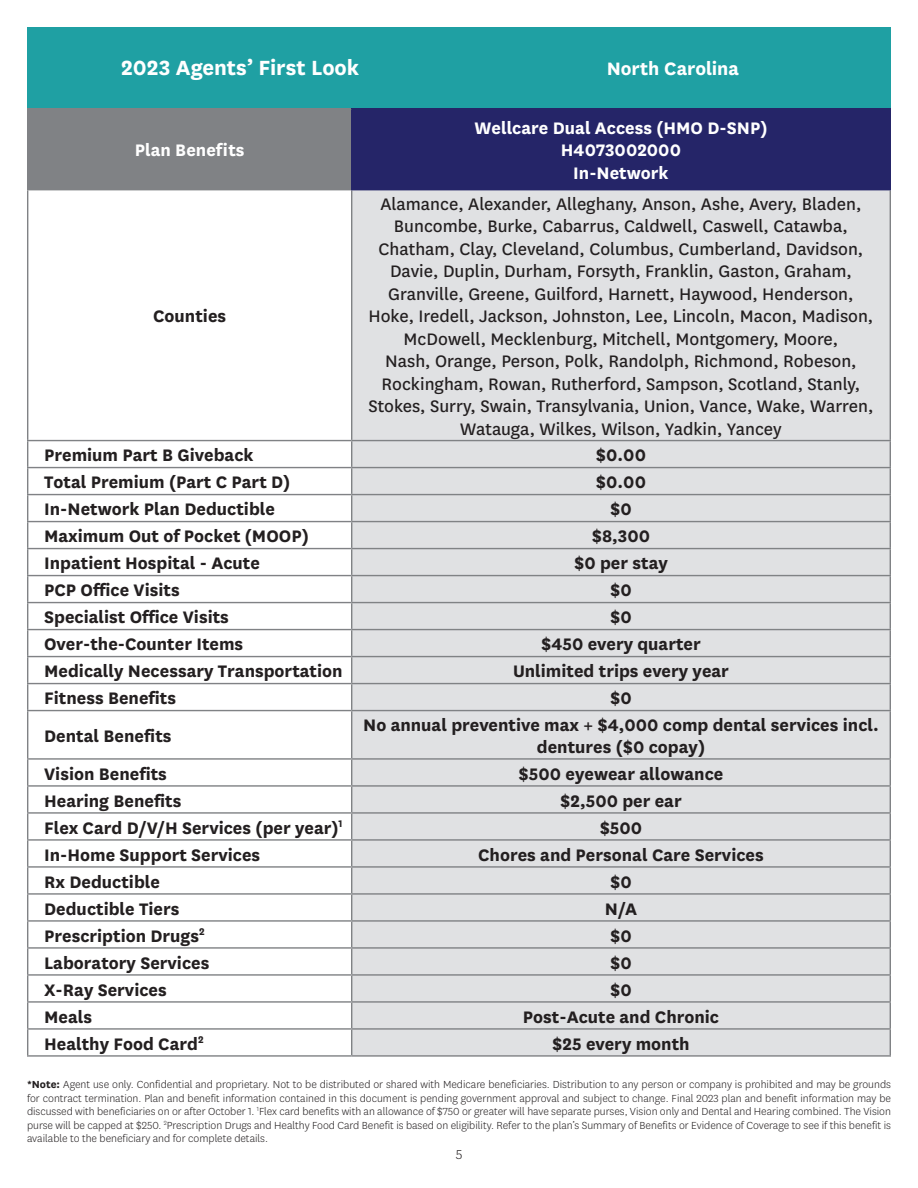
<style>
.page{position:relative;width:918px;height:1188px;background:#fff}
.page>*{position:absolute;margin:0;border:0;box-sizing:border-box;transform-origin:0 0}
.t1{font:700 24px "Centene Sans";letter-spacing:-.005em;color:#fff}
.letter_body{font:700 21px "Centene Sans";color:#fff}
.t2{font:700 19.5px/22.5px "Centene Sans";color:#231f20;text-align:center}
.t3{font:19.5px/22.5px "Centene Sans";color:#231f20;text-align:center}
.t4{font:700 19.5px "Centene Sans";color:#fff}
.footnotes_and_discla{font:300 15px "Centene Sans";color:#231f20}
.t5{font:300 12px/13.5px "Centene Sans";color:#231f20;text-align:justify}
.s1{font-weight:700}
</style>
<div class="page">
<div style="left:28px;top:109px;width:324px;height:81px;background:#808285"></div>
<div style="left:352px;top:109px;width:538px;height:81px;background:#252568"></div>
<svg style="left:28px;top:190px;width:323px;height:865px"></svg>
<div style="left:352px;top:190px;width:538px;height:865px;background:#e0e1e3"></div>
<hr style="left:27px;top:108px;width:324px;height:1px;background:#808285">
<hr style="left:27px;top:109px;width:1px;height:80px;background:#808285">
<hr style="left:27px;top:189px;width:324px;height:1px;background:#808285">
<hr style="left:27px;top:190px;width:1px;height:250px;background:#808285">
<hr style="left:351px;top:190px;width:1px;height:250px;background:#808285">
<hr style="left:890px;top:190px;width:1px;height:250px;background:#808285">
<hr style="left:27px;top:440px;width:325px;height:1px;background:#808285">
<hr style="left:352px;top:440px;width:539px;height:1px;background:#808285">
<hr style="left:27px;top:467px;width:325px;height:1px;background:#808285">
<hr style="left:352px;top:467px;width:539px;height:1px;background:#808285">
<hr style="left:27px;top:494px;width:325px;height:1px;background:#808285">
<hr style="left:352px;top:494px;width:539px;height:1px;background:#808285">
<hr style="left:27px;top:521px;width:325px;height:1px;background:#808285">
<hr style="left:352px;top:521px;width:539px;height:1px;background:#808285">
<hr style="left:27px;top:548px;width:325px;height:1px;background:#808285">
<hr style="left:352px;top:548px;width:539px;height:1px;background:#808285">
<hr style="left:27px;top:575px;width:325px;height:1px;background:#808285">
<hr style="left:352px;top:575px;width:539px;height:1px;background:#808285">
<hr style="left:27px;top:602px;width:325px;height:1px;background:#808285">
<hr style="left:352px;top:602px;width:539px;height:1px;background:#808285">
<hr style="left:27px;top:629px;width:325px;height:1px;background:#808285">
<hr style="left:352px;top:629px;width:539px;height:1px;background:#808285">
<hr style="left:27px;top:656px;width:325px;height:1px;background:#808285">
<hr style="left:352px;top:656px;width:539px;height:1px;background:#808285">
<hr style="left:27px;top:683px;width:325px;height:1px;background:#808285">
<svg style="left:27px;top:441px;width:1px;height:269px"></svg>
<hr style="left:352px;top:683px;width:539px;height:1px;background:#808285">
<svg style="left:351px;top:441px;width:1px;height:269px"></svg>
<svg style="left:890px;top:441px;width:1px;height:269px"></svg>
<hr style="left:27px;top:710px;width:325px;height:1px;background:#808285">
<hr style="left:27px;top:711px;width:1px;height:47px;background:#808285">
<hr style="left:352px;top:710px;width:539px;height:1px;background:#808285">
<hr style="left:351px;top:711px;width:1px;height:47px;background:#808285">
<hr style="left:890px;top:711px;width:1px;height:47px;background:#808285">
<hr style="left:27px;top:758px;width:325px;height:2px;background:#808285">
<hr style="left:352px;top:758px;width:539px;height:2px;background:#808285">
<hr style="left:352px;top:785px;width:539px;height:2px;background:#808285">
<hr style="left:27px;top:812px;width:325px;height:2px;background:#808285">
<hr style="left:352px;top:812px;width:539px;height:2px;background:#808285">
<hr style="left:352px;top:839px;width:539px;height:2px;background:#808285">
<hr style="left:27px;top:866px;width:325px;height:2px;background:#808285">
<hr style="left:352px;top:866px;width:539px;height:2px;background:#808285">
<hr style="left:27px;top:893px;width:325px;height:2px;background:#808285">
<hr style="left:352px;top:893px;width:539px;height:2px;background:#808285">
<hr style="left:27px;top:920px;width:325px;height:2px;background:#808285">
<hr style="left:352px;top:920px;width:539px;height:2px;background:#808285">
<hr style="left:352px;top:947px;width:539px;height:2px;background:#808285">
<hr style="left:352px;top:974px;width:539px;height:2px;background:#808285">
<hr style="left:352px;top:1001px;width:539px;height:2px;background:#808285">
<hr style="left:352px;top:1028px;width:539px;height:2px;background:#808285">
<svg style="left:890px;top:760px;width:1px;height:295px"></svg>
<hr style="left:352px;top:1055px;width:539px;height:2px;background:#808285">
<hr style="left:351px;top:108px;width:540px;height:1px;background:#252568">
<hr style="left:351px;top:109px;width:1px;height:80px;background:#252568">
<hr style="left:890px;top:109px;width:1px;height:80px;background:#252568">
<hr style="left:351px;top:189px;width:540px;height:1px;background:#252568">
<hr style="left:27px;top:785px;width:325px;height:2px;background:#808285">
<hr style="left:27px;top:839px;width:325px;height:2px;background:#808285">
<hr style="left:27px;top:947px;width:325px;height:2px;background:#808285">
<hr style="left:27px;top:974px;width:325px;height:2px;background:#808285">
<hr style="left:27px;top:1001px;width:325px;height:2px;background:#808285">
<hr style="left:27px;top:1028px;width:325px;height:2px;background:#808285">
<svg style="left:27px;top:760px;width:1px;height:295px"></svg>
<svg style="left:351px;top:760px;width:1px;height:295px"></svg>
<hr style="left:27px;top:1055px;width:325px;height:2px;background:#808285">
<div style="left:27px;top:27px;width:864px;height:81px;background:#1fa0a3"></div>
<p class="t1" style="left:121px;top:51px;width:239px">2023 Agents’ First Look</p>
<p class="letter_body" style="left:607px;top:54px;width:134px">North Carolina</p>
<p class="t4" style="left:135px;top:137px;width:111px">Plan Benefits</p>
<p class="t2" style="left:153px;top:304px;width:75px">Counties</p>
<p class="t4" style="left:475px;top:114px;width:294px">Wellcare Dual Access (HMO D-SNP)</p>
<p class="t4" style="left:561px;top:137px;width:122px">H4073002000</p>
<p class="t4" style="left:573px;top:159px;width:97px">In-Network</p>
<p class="t3" style="left:368px;top:192px;width:507px">Alamance, Alexander, Alleghany, Anson, Ashe, Avery, Bladen, Buncombe, Burke, Cabarrus, Caldwell, Caswell, Catawba, Chatham, Clay, Cleveland, Columbus, Cumberland, Davidson, Davie, Duplin, Durham, Forsyth, Franklin, Gaston, Graham, Granville, Greene, Guilford, Harnett, Haywood, Henderson, Hoke, Iredell, Jackson, Johnston, Lee, Lincoln, Macon, Madison, McDowell, Mecklenburg, Mitchell, Montgomery, Moore,<br>Nash, Orange, Person, Polk, Randolph, Richmond, Robeson, Rockingham, Rowan, Rutherford, Sampson, Scotland, Stanly, Stokes, Surry, Swain, Transylvania, Union, Vance, Wake, Warren, Watauga, Wilkes, Wilson, Yadkin, Yancey</p>
<p class="t2" style="left:44px;top:443px;width:211px">Premium Part B Giveback</p>
<p class="t2" style="left:596px;top:443px;width:52px">$0.00</p>
<p class="t2" style="left:44px;top:470px;width:248px">Total Premium (Part C Part D)</p>
<p class="t2" style="left:596px;top:470px;width:52px">$0.00</p>
<p class="t2" style="left:44px;top:497px;width:232px">In-Network Plan Deductible</p>
<p class="t2" style="left:610px;top:497px;width:23px">$0</p>
<p class="t2" style="left:44px;top:524px;width:266px">Maximum Out of Pocket (MOOP)</p>
<p class="t2" style="left:592px;top:524px;width:60px">$8,300</p>
<p class="t2" style="left:44px;top:551px;width:217px">Inpatient Hospital - Acute</p>
<p class="t2" style="left:574px;top:551px;width:95px">$0 per stay</p>
<p class="t2" style="left:44px;top:578px;width:137px">PCP Office Visits</p>
<p class="t2" style="left:610px;top:578px;width:23px">$0</p>
<p class="t2" style="left:44px;top:605px;width:186px">Specialist Office Visits</p>
<p class="t2" style="left:610px;top:605px;width:23px">$0</p>
<p class="t2" style="left:44px;top:632px;width:201px">Over-the-Counter Items</p>
<p class="t2" style="left:541px;top:632px;width:161px">$450 every quarter</p>
<p class="t2" style="left:44px;top:659px;width:300px">Medically Necessary Transportation</p>
<p class="t2" style="left:513px;top:659px;width:217px">Unlimited trips every year</p>
<p class="t2" style="left:44px;top:686px;width:133px">Fitness Benefits</p>
<p class="t2" style="left:610px;top:686px;width:23px">$0</p>
<p class="t2" style="left:44px;top:723px;width:129px">Dental Benefits</p>
<p class="t2" style="left:363px;top:712px;width:517px">No annual preventive max + $4,000 comp dental services incl. dentures ($0 copay)</p>
<p class="t2" style="left:44px;top:761px;width:124px">Vision Benefits</p>
<p class="t2" style="left:519px;top:761px;width:206px">$500 eyewear allowance</p>
<p class="t2" style="left:44px;top:788px;width:139px">Hearing Benefits</p>
<p class="t2" style="left:560px;top:788px;width:123px">$2,500 per ear</p>
<p class="t2" style="left:44px;top:815px;width:300px">Flex Card D/V/H Services (per year)<sup>1</sup></p>
<p class="t2" style="left:600px;top:815px;width:44px">$500</p>
<p class="t2" style="left:44px;top:842px;width:218px">In-Home Support Services</p>
<p class="t2" style="left:478px;top:842px;width:287px">Chores and Personal Care Services</p>
<p class="t2" style="left:44px;top:869px;width:117px">Rx Deductible</p>
<p class="t2" style="left:610px;top:869px;width:23px">$0</p>
<p class="t2" style="left:44px;top:896px;width:137px">Deductible Tiers</p>
<p class="t2" style="left:605px;top:896px;width:34px">N/A</p>
<p class="t2" style="left:44px;top:923px;width:162px">Prescription Drugs<sup>2</sup></p>
<p class="t2" style="left:610px;top:923px;width:23px">$0</p>
<p class="t2" style="left:44px;top:950px;width:167px">Laboratory Services</p>
<p class="t2" style="left:610px;top:950px;width:23px">$0</p>
<p class="t2" style="left:44px;top:977px;width:124px">X-Ray Services</p>
<p class="t2" style="left:610px;top:977px;width:23px">$0</p>
<p class="t2" style="left:44px;top:1004px;width:50px">Meals</p>
<p class="t2" style="left:523px;top:1004px;width:198px">Post-Acute and Chronic</p>
<p class="t2" style="left:44px;top:1031px;width:161px">Healthy Food Card<sup>2</sup></p>
<p class="t2" style="left:552px;top:1031px;width:139px">$25 every month</p>
<p class="t5" style="left:27px;top:1078px;width:866px"><span class="s1">*Note:</span> Agent use only. Confidential and proprietary. Not to be distributed or shared with Medicare beneficiaries. Distribution to any person or company is prohibited and may be grounds for contract termination. Plan and benefit information contained in this document is pending government approval and subject to change. Final 2023 plan and benefit information may be discussed with beneficiaries on or after October 1. <sup>1</sup>Flex card benefits with an allowance of $750 or greater will have separate purses, Vision only and Dental and Hearing combined. The Vision purse will be capped at $250. <sup>2</sup>Prescription Drugs and Healthy Food Card Benefit is based on eligibility. Refer to the plan’s Summary of Benefits or Evidence of Coverage to see if this benefit is available to the beneficiary and for complete details.</p>
<p class="footnotes_and_discla" style="left:456px;top:1145px;width:8px">5</p>
</div>
